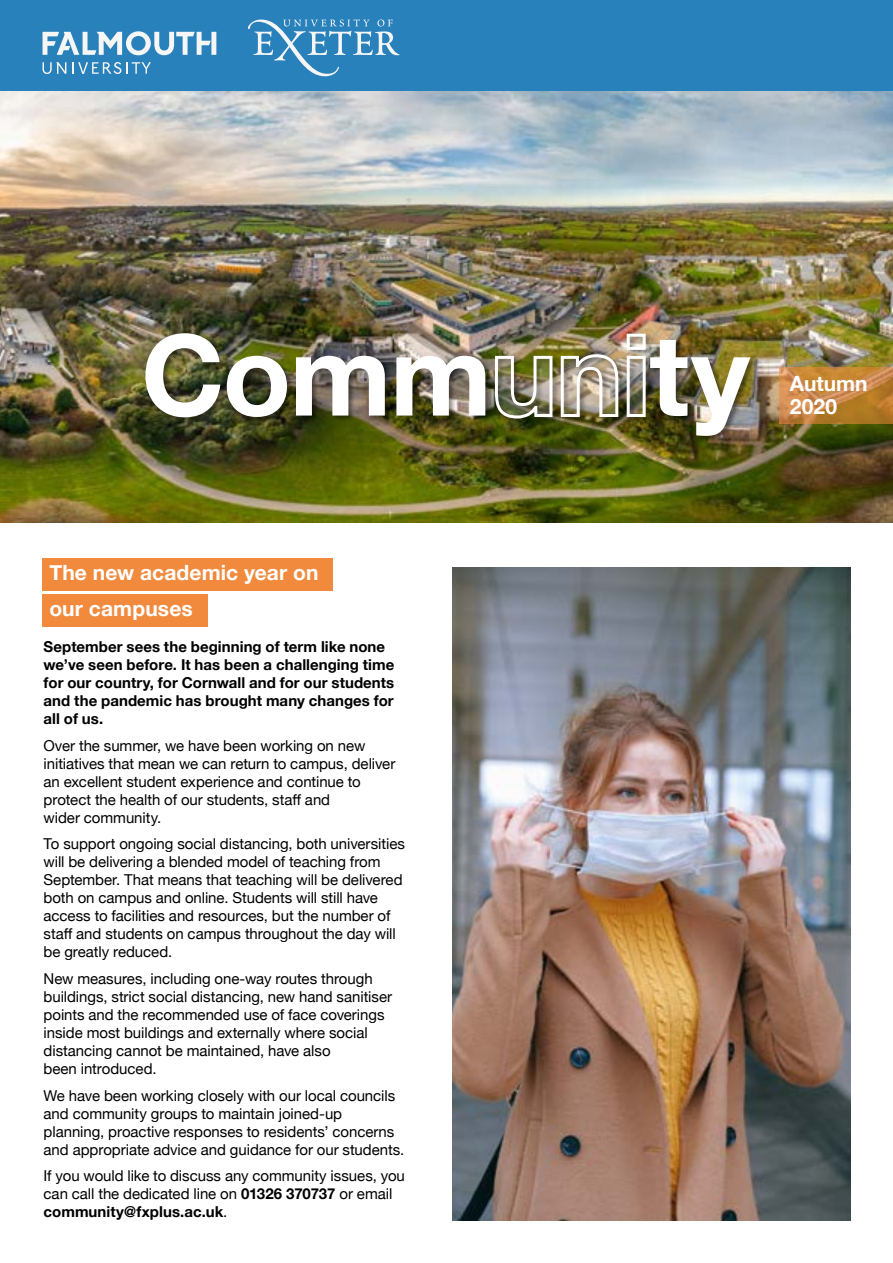
<style>
.page{position:relative;width:893px;height:1263px;background:#fff}
.page>*{position:absolute;margin:0;border:0;box-sizing:border-box;transform-origin:0 0}
.t1{font:700 112.5px "Helvetica Neue";letter-spacing:-.01em;color:#fff}
.t2{font:700 21px/36px "Helvetica Neue";letter-spacing:.005em;color:#fff}
.t3{font:15px/18px "Helvetica Neue";letter-spacing:-.005em;color:#000}
.t4{font:700 15px/18px "Helvetica Neue";letter-spacing:.005em;color:#000}
.s1{font-weight:700}
</style>
<div class="page">
<img style="left:0;top:91px;width:893px;height:431px">
<div style="left:0;top:0;width:893px;height:91px;background:#2981bc"></div>
<div style="left:144px;top:333px;width:613px;height:109px;background:#000;opacity:.4"></div>
<img style="left:493px;top:332px;width:154px;height:88px">
<div style="left:43px;top:558px;width:290px;height:33px;background:#f18a3d"></div>
<div style="left:43px;top:595px;width:165px;height:32px;background:#f18a3d"></div>
<svg style="left:779px;top:367px;width:114px;height:56px;background:#c3843d"></svg>
<img style="left:453px;top:568px;width:397px;height:652px">
<svg style="left:248px;top:19px;width:152px;height:57px"></svg>
<svg style="left:43px;top:62px;width:23px;height:12px"></svg>
<svg style="left:73px;top:62px;width:78px;height:12px"></svg>
<svg style="left:43px;top:31px;width:173px;height:24px"></svg>
<h1 class="t1" style="left:141px;top:287px;width:610px">Community</h1>
<h2 class="t2" style="left:790px;top:373px;width:79px;line-height:22.5px">Autumn<br>2020</h2>
<h2 class="t2" style="left:49px;top:555px;width:271px">The new academic year on our campuses</h2>
<p class="t4" style="left:44px;top:638px;width:352px">September sees the beginning of term like none we’ve seen before. It has been a challenging time for our country, for Cornwall and for our students and the pandemic has brought many changes for all of us.</p>
<p class="t3" style="left:44px;top:737px;width:353px">Over the summer, we have been working on new initiatives that mean we can return to campus, deliver an excellent student experience and continue to protect the health of our students, staff and<br>wider community.</p>
<p class="t3" style="left:44px;top:836px;width:363px">To support ongoing social distancing, both universities will be delivering a blended model of teaching from September. That means that teaching will be delivered both on campus and online. Students will still have access to facilities and resources, but the number of staff and students on campus throughout the day will be greatly reduced.</p>
<p class="t3" style="left:44px;top:970px;width:350px">New measures, including one-way routes through buildings, strict social distancing, new hand sanitiser points and the recommended use of face coverings inside most buildings and externally where social distancing cannot be maintained, have also<br>been introduced.</p>
<p class="t3" style="left:44px;top:1087px;width:362px">We have been working closely with our local councils and community groups to maintain joined-up planning, proactive responses to residents’ concerns and appropriate advice and guidance for our students.</p>
<p class="t3" style="left:44px;top:1167px;width:363px">If you would like to discuss any community issues, you can call the dedicated line on <span class="s1">01326 370737</span> or email <span class="s1">community@fxplus.ac.uk</span>.</p>
</div>
